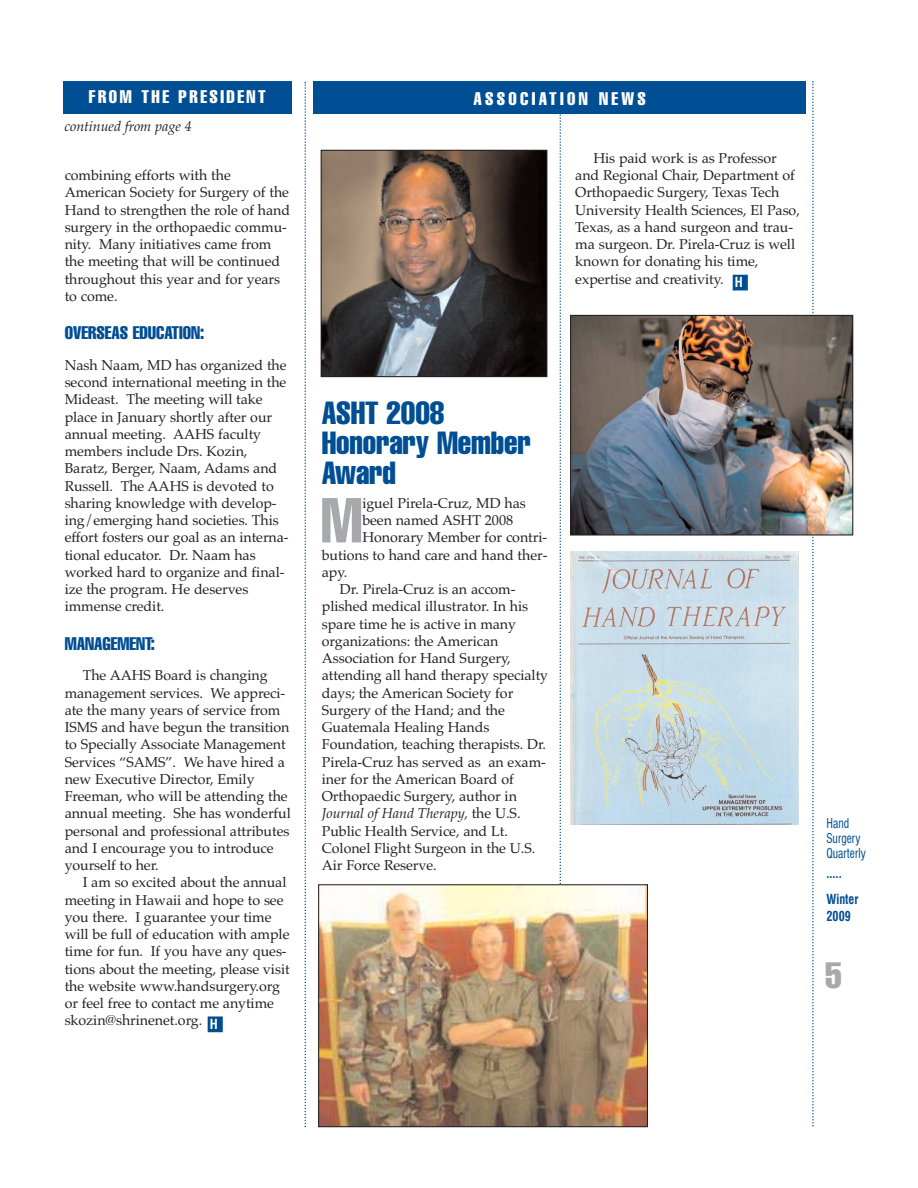
<style>
.page{position:relative;width:918px;height:1188px;background:#fff}
.page>*{position:absolute;margin:0;border:0;box-sizing:border-box;transform-origin:0 0}
.t1{font:extra-condensed 62.25px "Helvetica";color:#a7a9ac}
.t2{font:extra-condensed 36px "Helvetica";color:#a7a9ac}
.t3{font:extra-condensed 31.5px/30px "Helvetica";letter-spacing:-.005em;color:#004e94}
.t4{font:extra-condensed 18px "Helvetica";color:#004e94}
.t5{font:extra-condensed 18px "Helvetica";letter-spacing:.14em;color:#fff}
.t6{font:extra-condensed 18px "Helvetica";letter-spacing:.185em;color:#fff}
.t7{font:condensed 15px/15px "Helvetica";color:#004e94;scale:.85 1}
.t8{font:14.25px/17.2px "Palatino";letter-spacing:-.005em;color:#231f20}
.t9{font:italic 14.25px "Palatino";letter-spacing:-.005em;color:#231f20}
.t10{font:700 13.5px/26px "Corporate Condensed";color:#004e94;scale:.9 1}
.s1{font-style:normal}
</style>
<div class="page">
<svg style="left:812px;top:81px;width:2px;height:1046px"></svg>
<svg style="left:304px;top:82px;width:2px;height:1045px"></svg>
<svg style="left:560px;top:114px;width:1px;height:770px"></svg>
<div style="left:63px;top:81px;width:228px;height:33px;background:#004e94"></div>
<div style="left:208px;top:1016px;width:15px;height:16px;background:#004e94"></div>
<div style="left:733px;top:275px;width:15px;height:15px;background:#004e94"></div>
<div style="left:313px;top:81px;width:493px;height:33px;background:#004e94"></div>
<img style="left:570px;top:551px;width:228px;height:274px">
<img style="left:323px;top:152px;width:222px;height:223px">
<div style="left:321px;top:150px;width:226px;height:227px;border:1px solid #231f20"></div>
<img style="left:572px;top:317px;width:279px;height:217px">
<div style="left:570px;top:315px;width:283px;height:221px;border:1px solid #231f20"></div>
<img style="left:320px;top:886px;width:326px;height:239px">
<div style="left:318px;top:884px;width:330px;height:243px;border:1px solid #231f20"></div>
<p class="t5" style="left:89px;top:90px;width:178px">FROM THE PRESIDENT</p>
<p class="t9" style="left:64px;top:120px;width:129px">continued from page 4</p>
<p class="t8" style="left:65px;top:168px;width:227px">combining efforts with the<br>American Society for Surgery of the<br>Hand to strengthen the role of hand surgery in the orthopaedic commu&shy;nity. Many initiatives came from the meeting that will be continued throughout this year and for years to come.</p>
<p class="t4" style="left:65px;top:326px;width:141px">OVERSEAS EDUCATION:</p>
<p class="t8" style="left:65px;top:358px;width:225px">Nash Naam, MD has organized the second international meeting in the<br>Mideast. The meeting will take place in January shortly after our annual meeting. AAHS faculty members include Drs. Kozin,<br>Baratz, Berger, Naam, Adams and<br>Russell. The AAHS is devoted to sharing knowledge with develop&shy;ing/emerging hand societies. This effort fosters our goal as an interna&shy;tional educator. Dr. Naam has worked hard to organize and final&shy;ize the program. He deserves immense credit.</p>
<p class="t4" style="left:65px;top:637px;width:92px">MANAGEMENT:</p>
<p class="t8" style="left:65px;top:669px;width:228px;text-indent:18px">The AAHS Board is changing management services. We appreci&shy;ate the many years of service from<br>ISMS and have begun the transition to Specially Associate Management<br>Services “SAMS”. We have hired a new Executive Director, Emily<br>Freeman, who will be attending the annual meeting. She has wonderful personal and professional attributes and I encourage you to introduce yourself to her.</p>
<p class="t8" style="left:65px;top:876px;width:227px;text-indent:18px">I am so excited about the annual meeting in Hawaii and hope to see you there. I guarantee your time will be full of education with ample time for fun. If you have any ques&shy;tions about the meeting, please visit the website www.handsurgery.org or feel free to contact me anytime skozin@shrinenet.org. <sub>H</sub></p>
<p class="t6" style="left:473px;top:92px;width:174px">ASSOCIATION NEWS</p>
<p class="t8" style="left:575px;top:151px;width:226px;text-indent:18px">His paid work is as Professor and Regional Chair, Department of<br>Orthopaedic Surgery, Texas Tech<br>University Health Sciences, El Paso,<br>Texas, as a hand surgeon and trau&shy;ma surgeon. Dr. Pirela-Cruz is well known for donating his time, expertise and creativity. <sub>H</sub></p>
<h3 class="t3" style="left:322px;top:399px;width:211px">ASHT 2008<br>Honorary Member<br>Award</h3>
<h1 class="t1" style="left:321px;top:498px;width:43px">M</h1>
<p class="t8" style="left:362px;top:496px;width:165px">iguel Pirela-Cruz, MD has</p>
<p class="t8" style="left:362px;top:513px;width:152px">been named ASHT 2008</p>
<p class="t8" style="left:362px;top:531px;width:186px">Honorary Member for contri-</p>
<p class="t8" style="left:322px;top:548px;width:227px">butions to hand care and hand ther-</p>
<p class="t8" style="left:322px;top:565px;width:27px">apy.</p>
<p class="t8" style="left:340px;top:582px;width:177px">Dr. Pirela-Cruz is an accom-</p>
<p class="t8" style="left:322px;top:600px;width:208px">plished medical illustrator. In his</p>
<p class="t8" style="left:322px;top:617px;width:196px">spare time he is active in many</p>
<p class="t8" style="left:322px;top:634px;width:178px">organizations: the American</p>
<p class="t8" style="left:322px;top:651px;width:191px">Association for Hand Surgery,</p>
<p class="t8" style="left:322px;top:669px;width:228px">attending all hand therapy specialty</p>
<p class="t8" style="left:322px;top:686px;width:193px">days; the American Society for</p>
<p class="t8" style="left:322px;top:703px;width:185px">Surgery of the Hand; and the</p>
<p class="t8" style="left:322px;top:720px;width:169px">Guatemala Healing Hands</p>
<p class="t8" style="left:322px;top:738px;width:226px">Foundation, teaching therapists. Dr.</p>
<p class="t8" style="left:322px;top:755px;width:226px">Pirela-Cruz has served as an exam-</p>
<p class="t8" style="left:322px;top:772px;width:194px">iner for the American Board of</p>
<p class="t8" style="left:322px;top:789px;width:197px">Orthopaedic Surgery, author in</p>
<p class="t9" style="left:322px;top:808px;width:200px">Journal of Hand Therapy, <span class="s1">the U.S.</span></p>
<p class="t8" style="left:322px;top:824px;width:188px">Public Health Service, and Lt.</p>
<p class="t8" style="left:322px;top:841px;width:215px">Colonel Flight Surgeon in the U.S.</p>
<p class="t8" style="left:322px;top:858px;width:116px">Air Force Reserve.</p>
<p class="t7" style="left:827px;top:817px;width:48px">Hand<br>Surgery<br>Quarterly</p>
<p class="t10" style="left:827px;top:861px;width:37px">.....<br>Winter</p>
<p class="t10" style="left:827px;top:904px;width:29px">2009</p>
<h2 class="t2" style="left:825px;top:962px;width:18px">5</h2>
</div>
